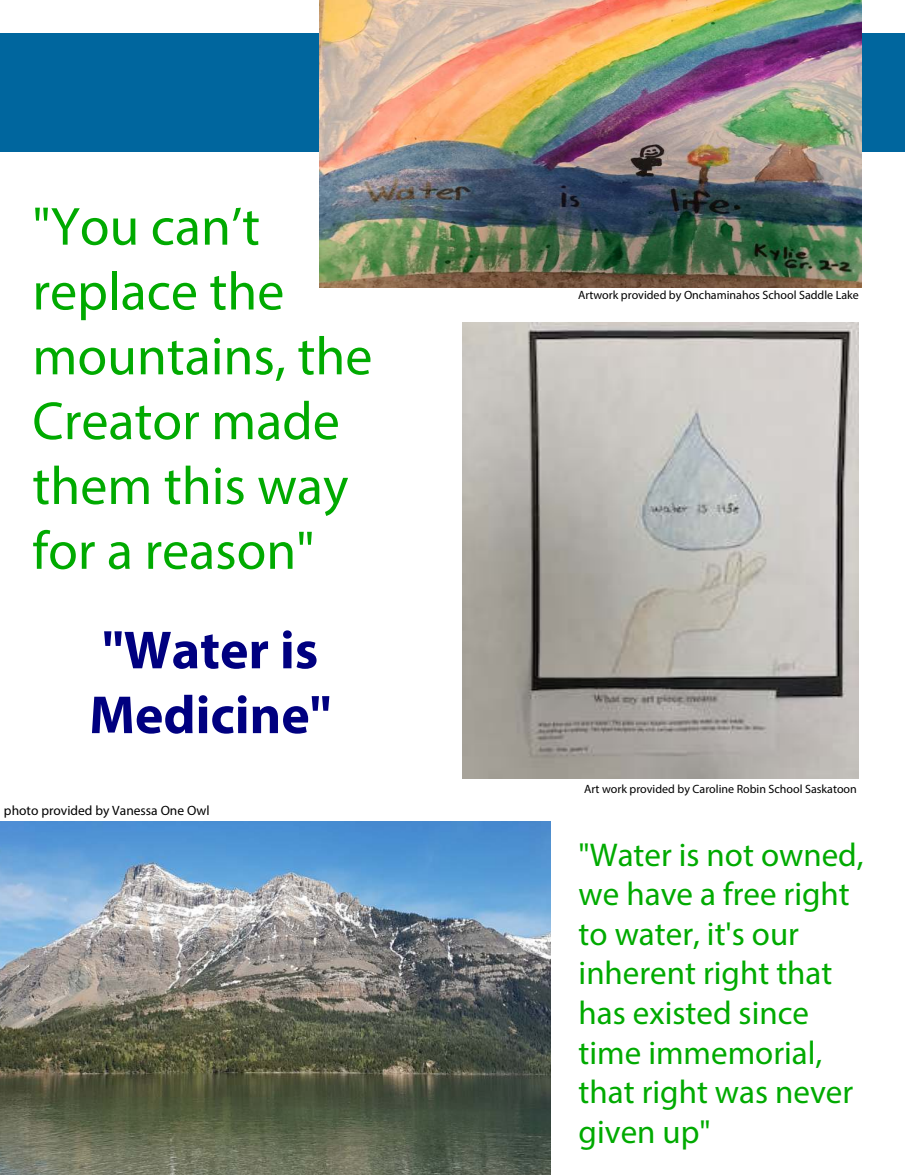
<style>
.page{position:relative;width:905px;height:1175px;background:#fff}
.page>*{position:absolute;margin:0;border:0;box-sizing:border-box;transform-origin:0 0}
.t1{font:54px/64.8px "Myriad Pro";color:#0a0}
.t2{font:700 54px/64.8px "Myriad Pro";color:#000080}
.t3{font:33px/39.6px "Myriad Pro";color:#0a0}
.t4{font:13.5px "Myriad Pro";color:#000}
.t5{font:12px "Myriad Pro";color:#000}
</style>
<div class="page">
<div style="left:0;top:33px;width:904px;height:118px;background:#00669e"></div>
<img style="left:0;top:821px;width:550px;height:353px">
<img style="left:319px;top:0;width:542px;height:287px">
<img style="left:463px;top:323px;width:395px;height:455px">
<h1 class="t1" style="left:32px;top:193px;width:341px">"You can’t replace the mountains, the<br>Creator made them this way for a reason"</h1>
<h1 class="t2" style="left:89px;top:616px;width:243px">"Water is<br>Medicine"</h1>
<p class="t4" style="left:4px;top:802px;width:207px">photo provided by Vanessa One Owl</p>
<p class="t5" style="left:578px;top:288px;width:282px">Artwork provided by Onchaminahos School Saddle Lake</p>
<p class="t5" style="left:584px;top:782px;width:274px">Art work provided by Caroline Robin School Saskatoon</p>
<p class="t3" style="left:578px;top:834px;width:287px">"Water is not owned, we have a free right to water, it's our inherent right that has existed since time immemorial, that right was never given up"</p>
</div>
